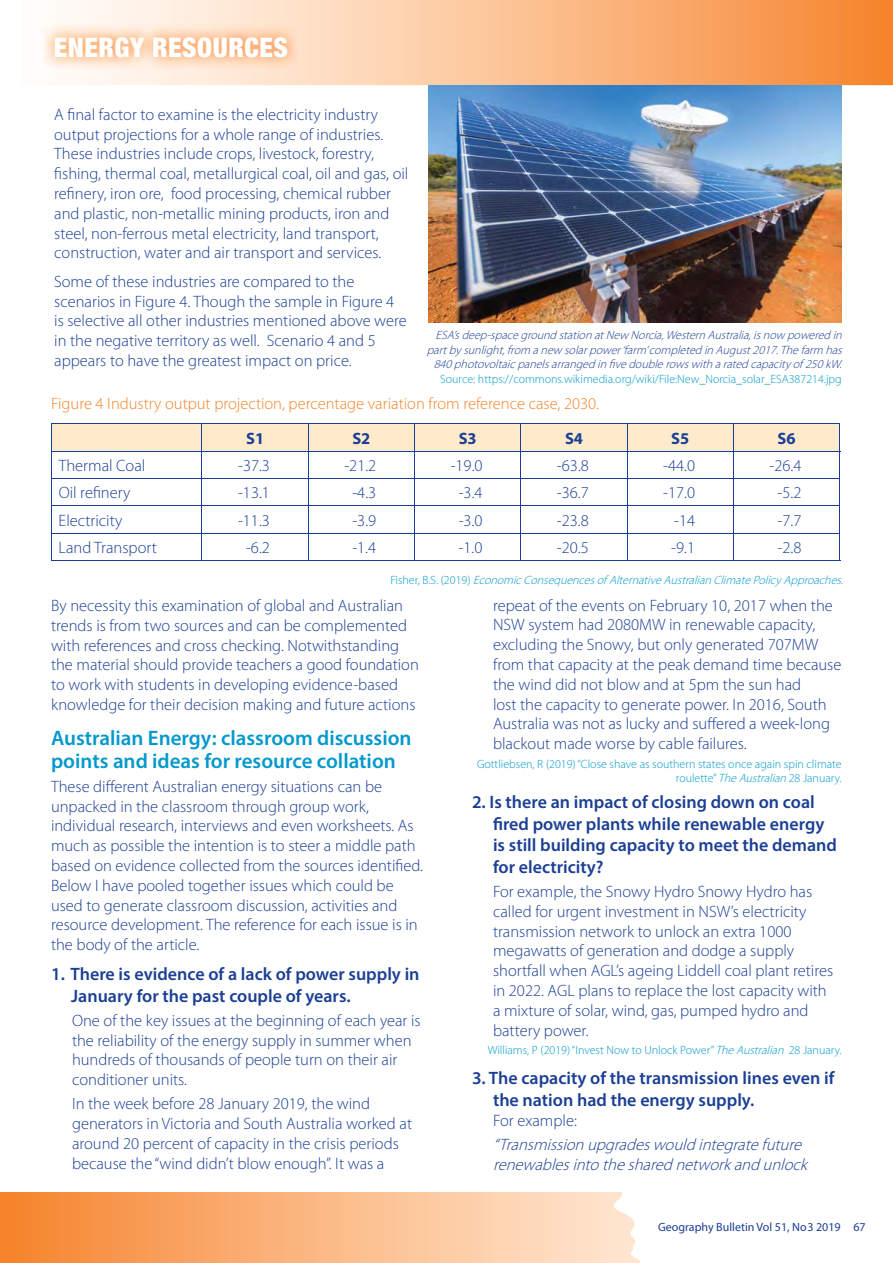
<style>
.page{position:relative;width:893px;height:1263px;background:#fff}
.page>*{position:absolute;margin:0;border:0;box-sizing:border-box;transform-origin:0 0}
.t1{font:900 condensed 27px "Helvetica Neue LT";letter-spacing:.02em;color:#fff}
.t2{font:600 21px/22.5px "Myriad Pro";color:#0399cc}
.t3{font:600 18px/21.6px "Myriad Pro";color:#1b3f94}
.t4{font:300 16.5px/19.8px "Myriad Pro";color:#1b3f94}
.t5{font:italic 300 16.5px/19.8px "Myriad Pro";color:#1b3f94}
.t6{font:300 16.5px "Myriad Pro";color:#f58328}
.t7{font:700 16.5px "Myriad Pro";color:#1b3f94}
.t8{font:300 12px/14.4px "Myriad Pro";color:#0399cc;text-align:right}
.t9{font:italic 300 12px/14.4px "Myriad Pro";color:#1b3f94;text-align:right}
.t10{font:italic 300 12px "Myriad Pro";color:#0399cc}
.t11{font:12px "Myriad Pro";color:#1b3f94}
.s1{font-style:normal}
.s2{font-style:italic}
</style>
<div class="page">
<svg style="left:0;top:1192px;width:612px;height:71px"></svg>
<svg style="left:612px;top:85px;width:281px;height:1178px"></svg>
<svg style="left:45px;top:0;width:848px;height:85px"></svg>
<hr style="left:51px;top:560px;width:789px;height:1px;background:#1b3f94">
<hr style="left:51px;top:423px;width:151px;height:1px;background:#1b3f94">
<hr style="left:202px;top:423px;width:106px;height:1px;background:#1b3f94">
<hr style="left:308px;top:423px;width:107px;height:1px;background:#1b3f94">
<hr style="left:415px;top:423px;width:106px;height:1px;background:#1b3f94">
<hr style="left:521px;top:423px;width:106px;height:1px;background:#1b3f94">
<hr style="left:627px;top:423px;width:106px;height:1px;background:#1b3f94">
<hr style="left:733px;top:423px;width:107px;height:1px;background:#1b3f94">
<svg style="left:51px;top:424px;width:789px;height:136px"></svg>
<hr style="left:51px;top:451px;width:789px;height:1px;background:#1b3f94">
<img style="left:428px;top:86px;width:414px;height:236px">
<img style="left:41px;top:24px;width:260px;height:47px">
<h1 class="t1" style="left:54px;top:38px;width:236px">ENERGY RESOURCES</h1>
<p class="t4" style="left:54px;top:106px;width:356px">A final factor to examine is the electricity industry output projections for a whole range of industries.<br>These industries include crops, livestock, forestry, fishing, thermal coal, metallurgical coal, oil and gas, oil refinery, iron ore, food processing, chemical rubber and plastic, non-metallic mining products, iron and steel, non-ferrous metal electricity, land transport, construction, water and air transport and services.</p>
<p class="t4" style="left:54px;top:272px;width:354px">Some of these industries are compared to the scenarios in Figure 4. Though the sample in Figure 4 is selective all other industries mentioned above were in the negative territory as well. Scenario 4 and 5 appears to have the greatest impact on price.</p>
<p class="t6" style="left:51px;top:397px;width:549px">Figure 4 Industry output projection, percentage variation from reference case, 2030.</p>
<p class="t7" style="left:246px;top:432px;width:20px">S1</p>
<p class="t7" style="left:352px;top:432px;width:20px">S2</p>
<p class="t7" style="left:459px;top:432px;width:20px">S3</p>
<p class="t7" style="left:565px;top:432px;width:20px">S4</p>
<p class="t7" style="left:671px;top:432px;width:20px">S5</p>
<p class="t7" style="left:777px;top:432px;width:20px">S6</p>
<p class="t4" style="left:59px;top:457px;width:88px">Thermal Coal</p>
<p class="t4" style="left:238px;top:457px;width:33px">-37.3</p>
<p class="t4" style="left:344px;top:457px;width:33px">-21.2</p>
<p class="t4" style="left:451px;top:457px;width:33px">-19.0</p>
<p class="t4" style="left:557px;top:457px;width:33px">-63.8</p>
<p class="t4" style="left:663px;top:457px;width:33px">-44.0</p>
<p class="t4" style="left:769px;top:457px;width:33px">-26.4</p>
<p class="t4" style="left:59px;top:484px;width:73px">Oil refinery</p>
<p class="t4" style="left:238px;top:484px;width:33px">-13.1</p>
<p class="t4" style="left:352px;top:484px;width:25px">-4.3</p>
<p class="t4" style="left:459px;top:484px;width:25px">-3.4</p>
<p class="t4" style="left:557px;top:484px;width:33px">-36.7</p>
<p class="t4" style="left:663px;top:484px;width:33px">-17.0</p>
<p class="t4" style="left:777px;top:484px;width:25px">-5.2</p>
<p class="t4" style="left:59px;top:511px;width:65px">Electricity</p>
<p class="t4" style="left:238px;top:511px;width:33px">-11.3</p>
<p class="t4" style="left:352px;top:511px;width:25px">-3.9</p>
<p class="t4" style="left:459px;top:511px;width:25px">-3.0</p>
<p class="t4" style="left:557px;top:511px;width:33px">-23.8</p>
<p class="t4" style="left:674px;top:511px;width:23px">-14</p>
<p class="t4" style="left:777px;top:511px;width:25px">-7.7</p>
<p class="t4" style="left:59px;top:539px;width:100px">Land Transport</p>
<p class="t4" style="left:246px;top:539px;width:25px">-6.2</p>
<p class="t4" style="left:352px;top:539px;width:25px">-1.4</p>
<p class="t4" style="left:459px;top:539px;width:25px">-1.0</p>
<p class="t4" style="left:557px;top:539px;width:33px">-20.5</p>
<p class="t4" style="left:671px;top:539px;width:25px">-9.1</p>
<p class="t4" style="left:777px;top:539px;width:25px">-2.8</p>
<p class="t10" style="left:390px;top:576px;width:457px"><span class="s1">F i s h e r , B . S . ( 2 0 1 9 )</span> EconomicConsequencesof Alternative Australian Climate Policy Approaches.</p>
<p class="t9" style="left:427px;top:329px;width:419px">ESA’sdeep-space ground station atNew Norcia,Western Australia,isnow powered in partby sunlight,from a new solarpower‘farm’completed in August2017.The farm has<br>840 photovoltaicpanelsarranged in five double rowswith a rated capacity of 250 kW.</p>
<p class="t8" style="left:440px;top:372px;width:403px">Source: https://commons.wikimedia.org/wiki/File:New_Norcia_solar_ESA387214.jpg</p>
<p class="t4" style="left:51px;top:597px;width:369px">By necessity this examination of global and Australian trends is from two sources and can be complemented with references and cross checking. Notwithstanding the material should provide teachers a good foundation to work with students in developing evidence-based knowledge for their decision making and future actions</p>
<p class="t2" style="left:51px;top:728px;width:362px">Australian Energy: classroom discussion points and ideas for resource collation</p>
<p class="t4" style="left:51px;top:777px;width:374px">These different Australian energy situations can be unpacked in the classroom through group work, individual research, interviews and even worksheets. As much as possible the intention is to steer a middle path based on evidence collected from the sources identified.<br>Below I have pooled together issues which could be used to generate classroom discussion, activities and resource development. The reference for each issue is in the body of the article.</p>
<p class="t3" style="left:71px;top:965px;width:350px;text-indent:-20px">1. There is evidence of a lack of power supply in<br>January for the past couple of years.</p>
<p class="t4" style="left:72px;top:1012px;width:350px">One of the key issues at the beginning of each year is the reliability of the energy supply in summer when hundreds of thousands of people turn on their air conditioner units.</p>
<p class="t4" style="left:72px;top:1095px;width:342px">In the week before 28 January 2019, the wind generators in Victoria and South Australia worked at around 20 percent of capacity in the crisis periods because the “wind didn’t blow enough”. It was a</p>
<p class="t4" style="left:493px;top:596px;width:350px">repeat of the events on February 10, 2017 when the NSW system had 2080MW in renewable capacity, excluding the Snowy, but only generated 707MW from that capacity at the peak demand time because the wind did not blow and at 5pm the sun had<br>lost the capacity to generate power. In 2016, South Australia was not as lucky and suffered a week-long blackout made worse by cable failures.</p>
<p class="t8" style="left:477px;top:757px;width:366px">Gottliebsen, R (2019) “Close shave as southern states once again spin climate roulette” <span class="s2">The Australian</span> 28 January.</p>
<p class="t3" style="left:493px;top:792px;width:345px;text-indent:-21px">2. Is there an impact of closing down on coal fired power plants while renewable energy is still building capacity to meet the demand for electricity?</p>
<p class="t4" style="left:493px;top:883px;width:342px">For example, the Snowy Hydro Snowy Hydro has called for urgent investment in NSW’s electricity transmission network to unlock an extra 1000 megawatts of generation and dodge a supply shortfall when AGL’s ageing Liddell coal plant retires in 2022. AGL plans to replace the lost capacity with a mixture of solar, wind, gas, pumped hydro and battery power.</p>
<p class="t8" style="left:488px;top:1044px;width:355px">Williams, P (2019) “Invest Now to Unlock Power” <span class="s2">The Australian</span> 28 January.</p>
<p class="t3" style="left:493px;top:1069px;width:343px;text-indent:-21px">3. The capacity of the transmission lines even if the nation had the energy supply.</p>
<p class="t4" style="left:493px;top:1111px;width:85px">For example:</p>
<p class="t5" style="left:493px;top:1135px;width:315px">“Transmission upgradeswould integrate future renewablesinto the shared network and unlock</p>
<p class="t11" style="left:658px;top:1223px;width:209px">Geography Bulletin Vol 51, No 3 2019 67</p>
</div>
